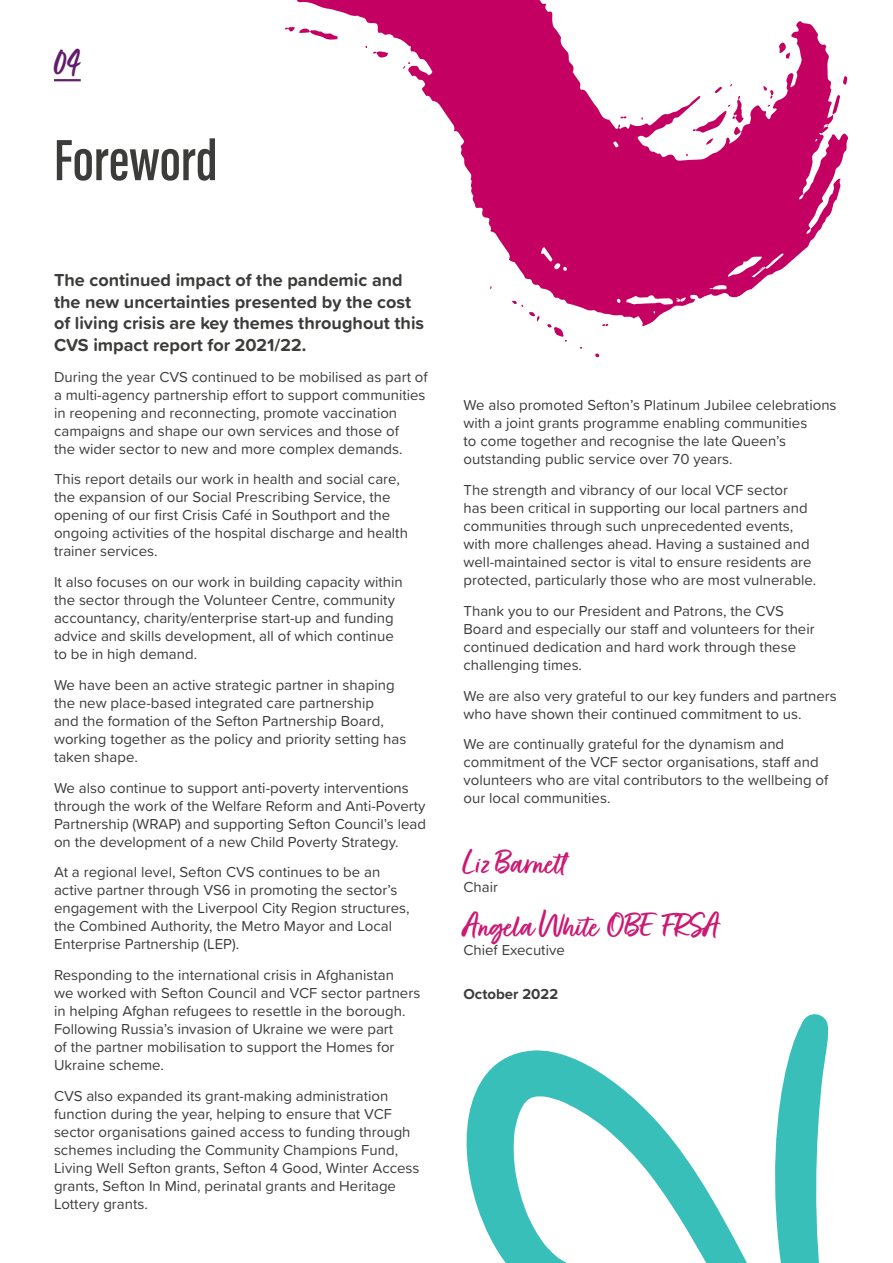
<style>
.page{position:relative;width:893px;height:1263px;background:#fff}
.page>*{position:absolute;margin:0;border:0;box-sizing:border-box;transform-origin:0 0}
.t1{font:600 60px "Acumin Pro Extra Cond";letter-spacing:.005em;color:#3c3c3b}
.t2{font:45px "Fave Script Bold Pro";color:#611e6b}
.t3{font:37.5px "Fave Script Bold Pro";color:#cb1a74}
.t4{font:700 18px/21.6px "Proxima Soft";color:#3c3c3b}
.t5{font:15px/18px "Proxima Soft";color:#3c3c3b}
.t6{font:700 15px "Proxima Soft";color:#3c3c3b}
</style>
<div class="page">
<hr style="left:54px;top:79px;width:27px;height:2px;background:#611e6b">
<svg style="left:285px;top:0;width:563px;height:358px"></svg>
<svg style="left:466px;top:1014px;width:362px;height:249px"></svg>
<h2 class="t2" style="left:54px;top:38px;width:28px">04</h2>
<h1 class="t1" style="left:54px;top:123px;width:165px">Foreword</h1>
<p class="t4" style="left:54px;top:269px;width:372px">The continued impact of the pandemic and the new uncertainties presented by the cost of living crisis are key themes throughout this CVS impact report for 2021/22.</p>
<p class="t5" style="left:54px;top:367px;width:375px">During the year CVS continued to be mobilised as part of a multi-agency partnership effort to support communities in reopening and reconnecting, promote vaccination campaigns and shape our own services and those of<br>the wider sector to new and more complex demands.</p>
<p class="t5" style="left:54px;top:470px;width:355px">This report details our work in health and social care, the expansion of our Social Prescribing Service, the opening of our first Crisis Café in Southport and the ongoing activities of the hospital discharge and health trainer services.</p>
<p class="t5" style="left:54px;top:572px;width:350px">It also focuses on our work in building capacity within the sector through the Volunteer Centre, community accountancy, charity/enterprise start-up and funding advice and skills development, all of which continue to be in high demand.</p>
<p class="t5" style="left:54px;top:675px;width:354px">We have been an active strategic partner in shaping the new place-based integrated care partnership<br>and the formation of the Sefton Partnership Board, working together as the policy and priority setting has taken shape.</p>
<p class="t5" style="left:54px;top:778px;width:374px">We also continue to support anti-poverty interventions through the work of the Welfare Reform and Anti-Poverty Partnership (WRAP) and supporting Sefton Council’s lead on the development of a new Child Poverty Strategy.</p>
<p class="t5" style="left:54px;top:863px;width:357px">At a regional level, Sefton CVS continues to be an active partner through VS6 in promoting the sector’s engagement with the Liverpool City Region structures, the Combined Authority, the Metro Mayor and Local Enterprise Partnership (LEP).</p>
<p class="t5" style="left:54px;top:965px;width:368px">Responding to the international crisis in Afghanistan<br>we worked with Sefton Council and VCF sector partners in helping Afghan refugees to resettle in the borough.<br>Following Russia’s invasion of Ukraine we were part<br>of the partner mobilisation to support the Homes for Ukraine scheme.</p>
<p class="t5" style="left:54px;top:1086px;width:367px">CVS also expanded its grant-making administration function during the year, helping to ensure that VCF sector organisations gained access to funding through schemes including the Community Champions Fund, Living Well Sefton grants, Sefton 4 Good, Winter Access grants, Sefton In Mind, perinatal grants and Heritage Lottery grants.</p>
<p class="t5" style="left:463px;top:396px;width:375px">We also promoted Sefton’s Platinum Jubilee celebrations with a joint grants programme enabling communities<br>to come together and recognise the late Queen’s outstanding public service over 70 years.</p>
<p class="t5" style="left:463px;top:480px;width:354px">The strength and vibrancy of our local VCF sector<br>has been critical in supporting our local partners and communities through such unprecedented events, with more challenges ahead. Having a sustained and well-maintained sector is vital to ensure residents are protected, particularly those who are most vulnerable.</p>
<p class="t5" style="left:463px;top:601px;width:353px">Thank you to our President and Patrons, the CVS Board and especially our staff and volunteers for their continued dedication and hard work through these challenging times.</p>
<p class="t5" style="left:463px;top:686px;width:375px">We are also very grateful to our key funders and partners who have shown their continued commitment to us.</p>
<p class="t5" style="left:463px;top:735px;width:366px">We are continually grateful for the dynamism and commitment of the VCF sector organisations, staff and volunteers who are vital contributors to the wellbeing of our local communities.</p>
<h3 class="t3" style="left:463px;top:842px;width:110px">Liz Barnett</h3>
<p class="t5" style="left:463px;top:877px;width:36px">Chair</p>
<h3 class="t3" style="left:463px;top:905px;width:258px">Angela White OBE FRSA</h3>
<p class="t5" style="left:463px;top:940px;width:103px">Chief Executive</p>
<p class="t6" style="left:463px;top:982px;width:96px">October 2022</p>
</div>
